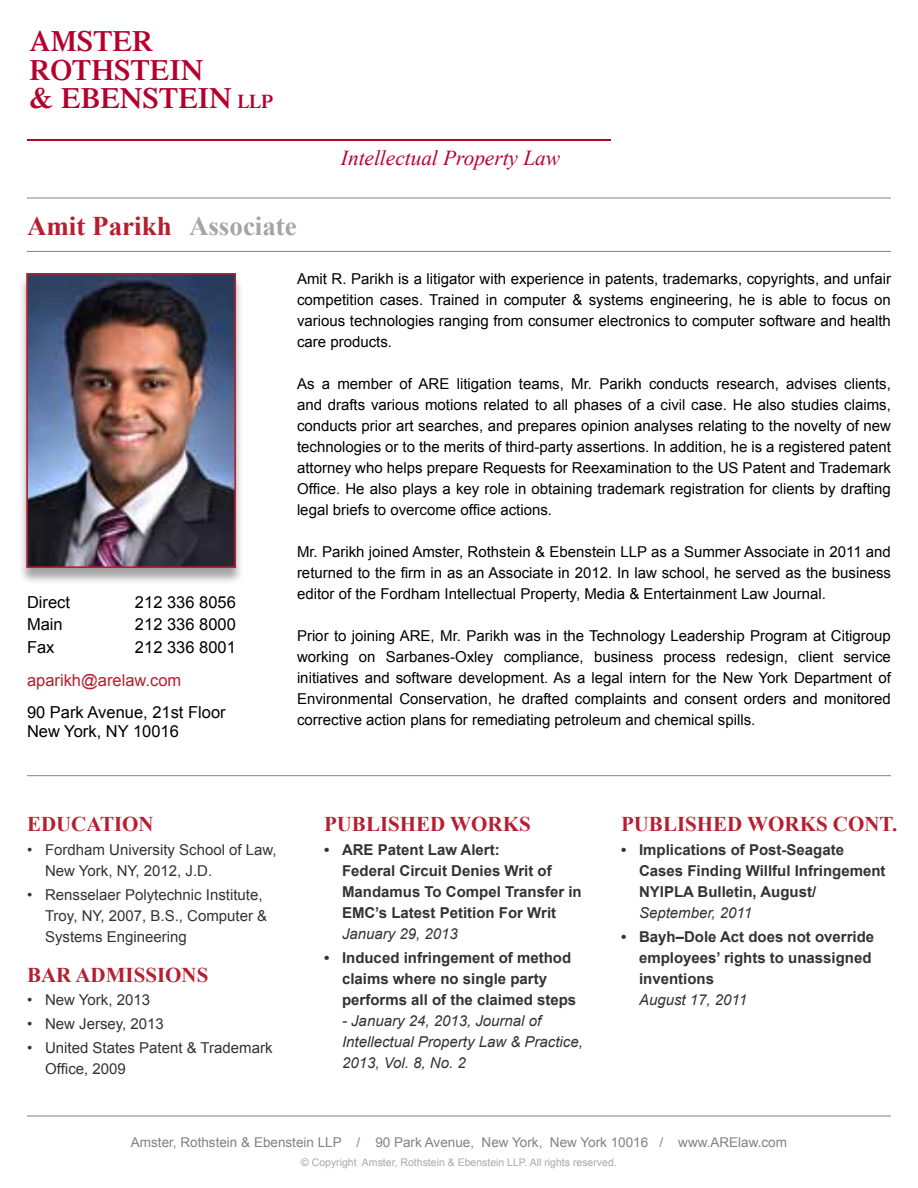
<style>
.page{position:relative;width:918px;height:1188px;background:#fff}
.page>*{position:absolute;margin:0;border:0;box-sizing:border-box;transform-origin:0 0}
.t1{font:600 29.25px/28.3px "Times";color:#b5002d}
.t2{font:700 27px "Times New Roman";color:#b51f30}
.t3{font:italic 21.3px "Times New Roman";color:#b5002d}
.t4{font:700 21px "Times New Roman";color:#b51f30}
.t5{font:16.5px/19.8px "Arial";color:#000}
.t6{font:16.5px "Arial";color:#b51f30}
.t7{font:15px/21px "Arial";color:#000;text-align:justify}
.t8{font:700 15px/21px "Arial";color:#333}
.t9{font:15px/21px "Arial";color:#333}
.t10{font:italic 15px/21px "Arial";color:#333}
.t11{font:13.5px "Arial";color:#808285}
.t12{font:10.5px "Arial";color:#a7a9ac}
.s1{font-size:19.5px}
.s2{color:#a3a5a8}
</style>
<div class="page">
<hr style="left:27px;top:140px;width:583px;height:1px;background:#b5002d">
<hr style="left:27px;top:1116px;width:864px;height:1px;background:#808285">
<div style="left:18px;top:274px;width:226px;height:311px;background:#000;opacity:.36"></div>
<img style="left:29px;top:276px;width:204px;height:289px">
<div style="left:26px;top:273px;width:210px;height:295px;border:2px solid #b51f30"></div>
<hr style="left:27px;top:198px;width:864px;height:1px;background:#808285">
<hr style="left:27px;top:251px;width:864px;height:1px;background:#808285">
<hr style="left:27px;top:775px;width:864px;height:1px;background:#808285">
<h1 class="t1" style="left:30px;top:27px;width:245px">AMSTER<br>ROTHSTEIN<br>&amp; EBENSTEIN <span class="s1">LLP</span></h1>
<h2 class="t2" style="left:27px;top:207px;width:271px">AMIT PARIKH <span class="s2">ASSOCIATE</span></h2>
<h3 class="t3" style="left:341px;top:143px;width:221px">Intellectual Property Law</h3>
<p class="t5" style="left:27px;top:592px;width:45px">Direct</p>
<p class="t5" style="left:135px;top:592px;width:102px">212 336 8056</p>
<p class="t5" style="left:27px;top:614px;width:37px">Main</p>
<p class="t5" style="left:135px;top:614px;width:102px">212 336 8000</p>
<p class="t5" style="left:27px;top:637px;width:29px">Fax</p>
<p class="t5" style="left:135px;top:637px;width:102px">212 336 8001</p>
<p class="t6" style="left:27px;top:669px;width:156px">aparikh@arelaw.com</p>
<p class="t5" style="left:27px;top:702px;width:200px">90 Park Avenue, 21st Floor<br>New York, NY 10016</p>
<p class="t7" style="left:297px;top:268px;width:596px">Amit R. Parikh is a litigator with experience in patents, trademarks, copyrights, and unfair competition cases. Trained in computer &amp; systems engineering, he is able to focus on various technologies ranging from consumer electronics to computer software and health care products.</p>
<p class="t7" style="left:297px;top:373px;width:596px">As a member of ARE litigation teams, Mr. Parikh conducts research, advises clients, and drafts various motions related to all phases of a civil case. He also studies claims, conducts prior art searches, and prepares opinion analyses relating to the novelty of new technologies or to the merits of third-party assertions. In addition, he is a registered patent attorney who helps prepare Requests for Reexamination to the US Patent and Trademark Office. He also plays a key role in obtaining trademark registration for clients by drafting legal briefs to overcome office actions.</p>
<p class="t7" style="left:297px;top:541px;width:596px">Mr. Parikh joined Amster, Rothstein &amp; Ebenstein LLP as a Summer Associate in 2011 and returned to the firm in as an Associate in 2012. In law school, he served as the business editor of the Fordham Intellectual Property, Media &amp; Entertainment Law Journal.</p>
<p class="t7" style="left:297px;top:625px;width:595px">Prior to joining ARE, Mr. Parikh was in the Technology Leadership Program at Citigroup working on Sarbanes-Oxley compliance, business process redesign, client service initiatives and software development. As a legal intern for the New York Department of Environmental Conservation, he drafted complaints and consent orders and monitored corrective action plans for remediating petroleum and chemical spills.</p>
<h3 class="t4" style="left:27px;top:810px;width:128px">EDUCATION</h3>
<p class="t9" style="left:45px;top:839px;width:233px;text-indent:-18px">• Fordham University School of Law,<br>New York, NY, 2012, J.D.</p>
<p class="t9" style="left:45px;top:884px;width:224px;text-indent:-18px">• Rensselaer Polytechnic Institute,<br>Troy, NY, 2007, B.S., Computer &amp;<br>Systems Engineering</p>
<h3 class="t4" style="left:27px;top:961px;width:183px">BAR ADMISSIONS</h3>
<p class="t9" style="left:27px;top:990px;width:125px">• New York, 2013</p>
<p class="t9" style="left:27px;top:1014px;width:138px">• New Jersey, 2013</p>
<p class="t9" style="left:45px;top:1038px;width:229px;text-indent:-18px">• United States Patent &amp; Trademark<br>Office, 2009</p>
<h3 class="t4" style="left:324px;top:810px;width:208px">PUBLISHED WORKS</h3>
<p class="t8" style="left:342px;top:839px;width:241px;text-indent:-18px">• ARE Patent Law Alert:<br>Federal Circuit Denies Writ of<br>Mandamus To Compel Transfer in<br>EMC’s Latest Petition For Writ</p>
<p class="t10" style="left:342px;top:923px;width:117px">January 29, 2013</p>
<p class="t8" style="left:342px;top:947px;width:236px;text-indent:-18px">• Induced infringement of method claims where no single party performs all of the claimed steps</p>
<p class="t10" style="left:342px;top:1010px;width:242px">- January 24, 2013, Journal of<br>Intellectual Property Law &amp; Practice,<br>2013, Vol. 8, No. 2</p>
<h3 class="t4" style="left:621px;top:810px;width:278px">PUBLISHED WORKS CONT.</h3>
<p class="t8" style="left:639px;top:839px;width:248px;text-indent:-18px">• Implications of Post-Seagate<br>Cases Finding Willful Infringement<br>NYIPLA Bulletin, August/</p>
<p class="t10" style="left:639px;top:902px;width:115px">September, 2011</p>
<p class="t8" style="left:639px;top:926px;width:237px;text-indent:-18px">• Bayh–Dole Act does not override employees’ rights to unassigned inventions</p>
<p class="t10" style="left:639px;top:989px;width:110px">August 17, 2011</p>
<p class="t11" style="left:131px;top:1133px;width:658px">Amster, Rothstein &amp; Ebenstein LLP / 90 Park Avenue, New York, New York 10016 / www.ARElaw.com</p>
<p class="t12" style="left:301px;top:1156px;width:317px">© Copyright Amster, Rothstein &amp; Ebenstein LLP. All rights reserved.</p>
</div>
